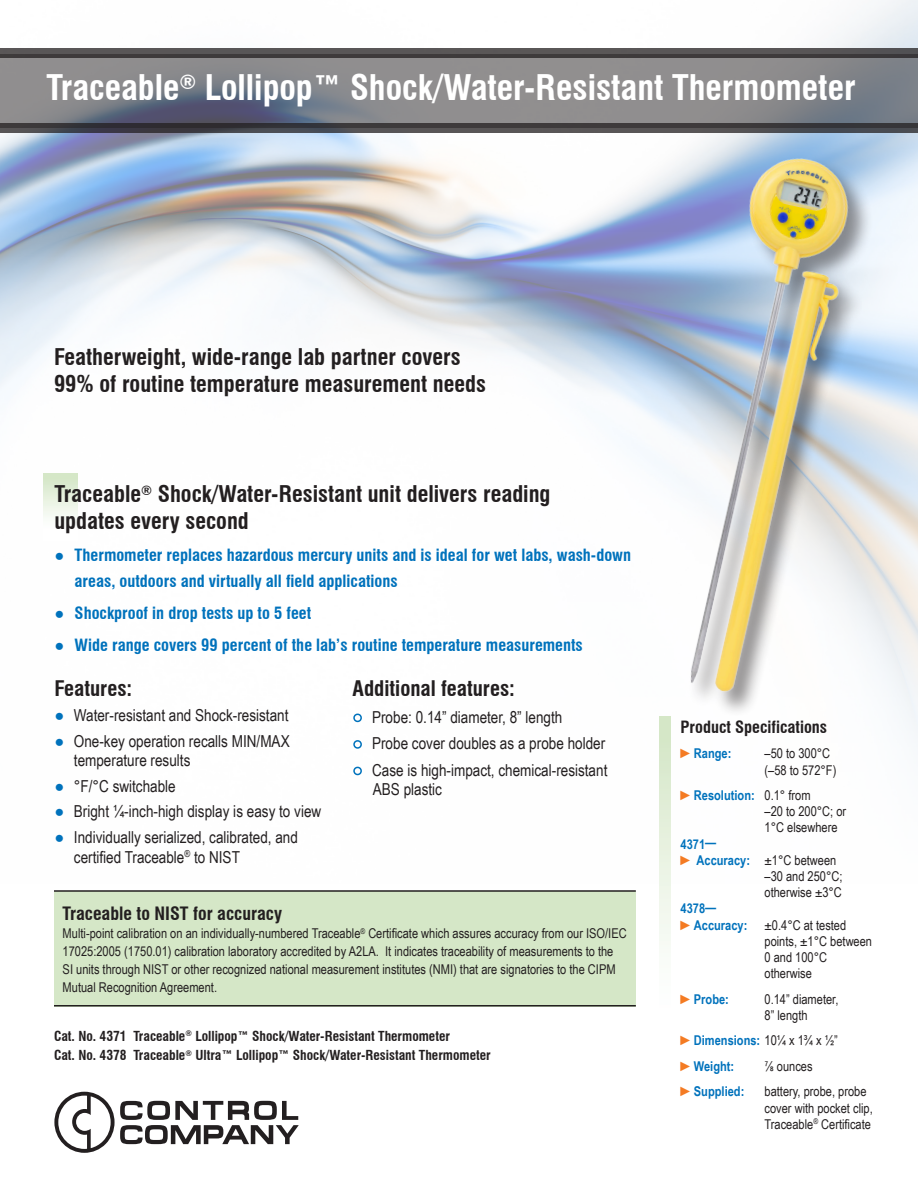
<style>
.page{position:relative;width:918px;height:1188px;background:#fff}
.page>*{position:absolute;margin:0;border:0;box-sizing:border-box;transform-origin:0 0}
.HEADING{font:700 condensed 34.5px "Swiss 721 BT";color:#fff}
.HEADING-2{font:700 condensed 22.5px/27px "Swiss 721 BT";color:#231f20}
.HEADING-3{font:700 condensed 21px "Swiss 721 BT";color:#231f20}
.HEADING-4{font:700 condensed 18px "Swiss 721 BT";color:#231f20}
.t1{font:16.5px/19.8px "Arial Narrow";color:#231f20}
.HEADING-5{font:700 condensed 16.5px/25.5px "Swiss 721 BT";color:#0072bc}
.HEADING-6{font:700 condensed 16.5px "Swiss 721 BT";color:#231f20}
.t2{font:13.5px/16.2px "Arial Narrow";color:#231f20}
.HEADING-7{font:700 condensed 13.5px "Swiss 721 BT";color:#231f20}
.t3{font:700 13.5px "Arial Narrow";color:#0072bc}
.s1{font-family:"Arial";font-weight:400;font-stretch:normal}
.s2{font-family:"Arial";color:#0072bc}
.s3{font-weight:400;color:#f47b23}
.s4{color:#f47b23}
.s5{font-weight:700;color:#0072bc}
.s6{font-weight:400;color:#231f20}
</style>
<div class="page">
<div style="left:44px;top:474px;width:34px;height:66px;background:linear-gradient(to bottom,#d4e6c7,#fff)"></div>
<svg style="left:660px;top:717px;width:10px;height:254px"></svg>
<svg style="left:0;top:58px;width:918px;height:65px;background:#84858a"></svg>
<svg style="left:0;top:48px;width:918px;height:10px;background:#4d4a4b"></svg>
<svg style="left:0;top:123px;width:918px;height:10px;background:#424145"></svg>
<svg style="left:353px;top:713px;width:9px;height:10px"></svg>
<svg style="left:353px;top:740px;width:9px;height:9px"></svg>
<svg style="left:353px;top:766px;width:9px;height:10px"></svg>
<svg style="left:54px;top:1092px;width:245px;height:61px"></svg>
<div style="left:54px;top:891px;width:581px;height:116px;background:#d5e7c7"></div>
<hr style="left:54px;top:890px;width:582px;height:2px;background:#231f20">
<hr style="left:54px;top:1005px;width:582px;height:2px;background:#231f20">
<img style="left:630px;top:142px;width:257px;height:566px">
<p class="HEADING" style="left:46px;top:67px;width:811px">Traceable<sup>®</sup> Lollipop™ Shock/Water-Resistant Thermometer</p>
<p class="HEADING-2" style="left:54px;top:344px;width:433px">Featherweight, wide-range lab partner covers<br>99% of routine temperature measurement needs</p>
<p class="HEADING-2" style="left:54px;top:480px;width:498px">Traceable<sup>®</sup> Shock/Water-Resistant unit delivers reading updates every second</p>
<p class="HEADING-5" style="left:75px;top:543px;width:558px;text-indent:-20px"><span class="s1">●</span> Thermometer replaces hazardous mercury units and is ideal for wet labs, wash-down areas, outdoors and virtually all field applications</p>
<p class="HEADING-5" style="left:54px;top:600px;width:258px"><span class="s1">●</span> Shockproof in drop tests up to 5 feet</p>
<p class="HEADING-5" style="left:54px;top:633px;width:530px"><span class="s1">●</span> Wide range covers 99 percent of the lab’s routine temperature measurements</p>
<p class="HEADING-3" style="left:54px;top:675px;width:79px">Features:</p>
<p class="t1" style="left:54px;top:705px;width:236px"><span class="s2">●</span> Water-resistant and Shock-resistant</p>
<p class="t1" style="left:74px;top:730px;width:217px;text-indent:-20px"><span class="s2">●</span> One-key operation recalls MIN/MAX temperature results</p>
<p class="t1" style="left:54px;top:775px;width:123px"><span class="s2">●</span> °F/°C switchable</p>
<p class="t1" style="left:54px;top:801px;width:268px"><span class="s2">●</span> Bright ¼-inch-high display is easy to view</p>
<p class="t1" style="left:74px;top:826px;width:226px;text-indent:-19px"><span class="s2">●</span> Individually serialized, calibrated, and certified Traceable<sup>®</sup> to NIST</p>
<p class="HEADING-3" style="left:353px;top:675px;width:164px">Additional features:</p>
<p class="t1" style="left:372px;top:706px;width:192px">Probe: 0.14” diameter, 8” length</p>
<p class="t1" style="left:372px;top:733px;width:235px">Probe cover doubles as a probe holder</p>
<p class="t1" style="left:372px;top:759px;width:237px">Case is high-impact, chemical-resistant<br>ABS plastic</p>
<p class="HEADING-4" style="left:63px;top:903px;width:221px">Traceable to NIST for accuracy</p>
<p class="t2" style="left:63px;top:924px;width:566px;line-height:18px">Multi-point calibration on an individually-numbered Traceable<sup>®</sup> Certificate which assures accuracy from our ISO/IEC 17025:2005 (1750.01) calibration laboratory accredited by A2LA. It indicates traceability of measurements to the SI units through NIST or other recognized national measurement institutes (NMI) that are signatories to the CIPM Mutual Recognition Agreement.</p>
<p class="HEADING-7" style="left:54px;top:1028px;width:398px">Cat. No. 4371 Traceable<sup>®</sup> Lollipop™ Shock/Water-Resistant Thermometer</p>
<p class="HEADING-7" style="left:54px;top:1047px;width:438px">Cat. No. 4378 Traceable<sup>®</sup> Ultra™ Lollipop™ Shock/Water-Resistant Thermometer</p>
<p class="HEADING-6" style="left:681px;top:717px;width:148px">Product Specifications</p>
<p class="t3" style="left:681px;top:743px;width:52px"><span class="s3">►</span>Range:</p>
<p class="t2" style="left:765px;top:745px;width:73px">–50 to 300°C (–58 to 572°F)</p>
<p class="t2" style="left:765px;top:787px;width:83px;text-indent:-84px"><span class="s4">►</span><span class="s5">Resolution:</span> 0.1° from<br>–20 to 200°C; or<br>1°C elsewhere</p>
<p class="t3" style="left:681px;top:834px;width:37px">4371—</p>
<p class="t2" style="left:765px;top:852px;width:80px;text-indent:-84px"><span class="s4">►</span> <span class="s5">Accuracy:</span> ±1°C between –30 and 250°C; otherwise ±3°C</p>
<p class="t3" style="left:681px;top:899px;width:37px">4378—</p>
<p class="t3" style="left:681px;top:915px;width:68px"><span class="s3">►</span>Accuracy:</p>
<p class="t2" style="left:765px;top:916px;width:109px">±0.4°C at tested points, ±1°C between<br>0 and 100°C otherwise</p>
<p class="t3" style="left:681px;top:989px;width:50px"><span class="s3">►</span>Probe:</p>
<p class="t2" style="left:765px;top:990px;width:75px">0.14” diameter,<br>8” length</p>
<p class="t3" style="left:681px;top:1031px;width:159px"><span class="s3">►</span>Dimensions: <span class="s6">10¼ x 1¾ x ½”</span></p>
<p class="t3" style="left:681px;top:1056px;width:55px"><span class="s3">►</span>Weight:</p>
<p class="t2" style="left:765px;top:1058px;width:50px">⅞ ounces</p>
<p class="t3" style="left:681px;top:1082px;width:65px"><span class="s3">►</span>Supplied:</p>
<p class="t2" style="left:765px;top:1083px;width:110px">battery, probe, probe cover with pocket clip,<br>Traceable<sup>®</sup> Certificate</p>
</div>
